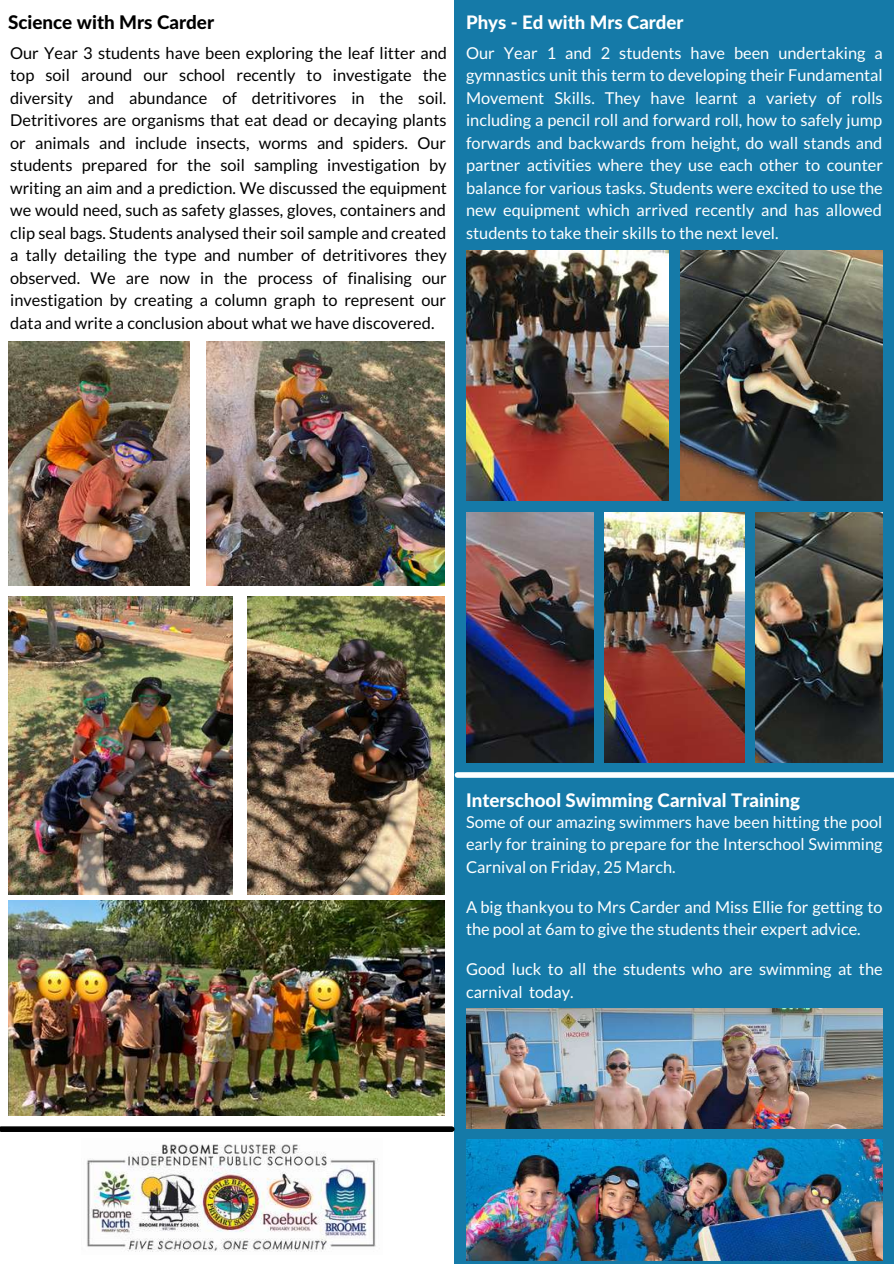
<style>
.page{position:relative;width:894px;height:1264px;background:#fff}
.page>*{position:absolute;margin:0;border:0;box-sizing:border-box;transform-origin:0 0}
.t1{font:800 18.75px "Lato Latin";color:#fff}
.t2{font:800 18.75px "Lato Latin";color:#000}
.t3{font:800 18.6px "Lato Latin";color:#fff}
.t4{font:16.35px/22.5px "Lato";color:#fff;text-align:justify}
.t5{font:16.35px/22.5px "Lato";color:#000;text-align:justify}
</style>
<div class="page">
<div style="left:454px;top:0;width:439px;height:1263px;background:#157aa8"></div>
<img style="left:466px;top:251px;width:202px;height:250px">
<img style="left:680px;top:251px;width:202px;height:250px">
<img style="left:466px;top:512px;width:127px;height:250px">
<img style="left:604px;top:512px;width:140px;height:250px">
<img style="left:755px;top:512px;width:127px;height:250px">
<div style="left:1px;top:1126px;width:450px;height:5px;background:#000"></div>
<div style="left:457px;top:772px;width:436px;height:5px;background:#fff"></div>
<img style="left:8px;top:341px;width:181px;height:245px">
<img style="left:206px;top:341px;width:239px;height:245px">
<img style="left:8px;top:596px;width:224px;height:298px">
<img style="left:248px;top:596px;width:196px;height:298px">
<img style="left:8px;top:900px;width:437px;height:215px">
<img style="left:86px;top:1144px;width:292px;height:108px">
<img style="left:466px;top:1008px;width:416px;height:120px">
<img style="left:466px;top:1139px;width:416px;height:121px">
<p class="t2" style="left:8px;top:14px;width:207px">Science with Mrs Carder</p>
<p class="t5" style="left:10px;top:41px;width:438px">Our Year 3 students have been exploring the leaf litter and top soil around our school recently to investigate the diversity and abundance of detritivores in the soil.<br>Detritivores are organisms that eat dead or decaying plants or animals and include insects, worms and spiders. Our students prepared for the soil sampling investigation by writing an aim and a prediction. We discussed the equipment we would need, such as safety glasses, gloves, containers and clip seal bags. Students analysed their soil sample and created a tally detailing the type and number of detritivores they observed. We are now in the process of finalising our investigation by creating a column graph to represent our data and write a conclusion about what we have discovered.</p>
<p class="t3" style="left:466px;top:14px;width:219px">Phys - Ed with Mrs Carder</p>
<p class="t4" style="left:466px;top:41px;width:418px">Our Year 1 and 2 students have been undertaking a gymnastics unit this term to developing their Fundamental Movement Skills. They have learnt a variety of rolls including a pencil roll and forward roll, how to safely jump forwards and backwards from height, do wall stands and partner activities where they use each other to counter balance for various tasks. Students were excited to use the new equipment which arrived recently and has allowed students to take their skills to the next level.</p>
<p class="t1" style="left:466px;top:792px;width:335px">Interschool Swimming Carnival Training</p>
<p class="t4" style="left:466px;top:810px;width:418px">Some of our amazing swimmers have been hitting the pool early for training to prepare for the Interschool Swimming Carnival on Friday, 25 March.</p>
<p class="t4" style="left:466px;top:895px;width:418px">A big thankyou to Mrs Carder and Miss Ellie for getting to the pool at 6am to give the students their expert advice.</p>
<p class="t4" style="left:466px;top:957px;width:418px">Good luck to all the students who are swimming at the carnival today.</p>
</div>
